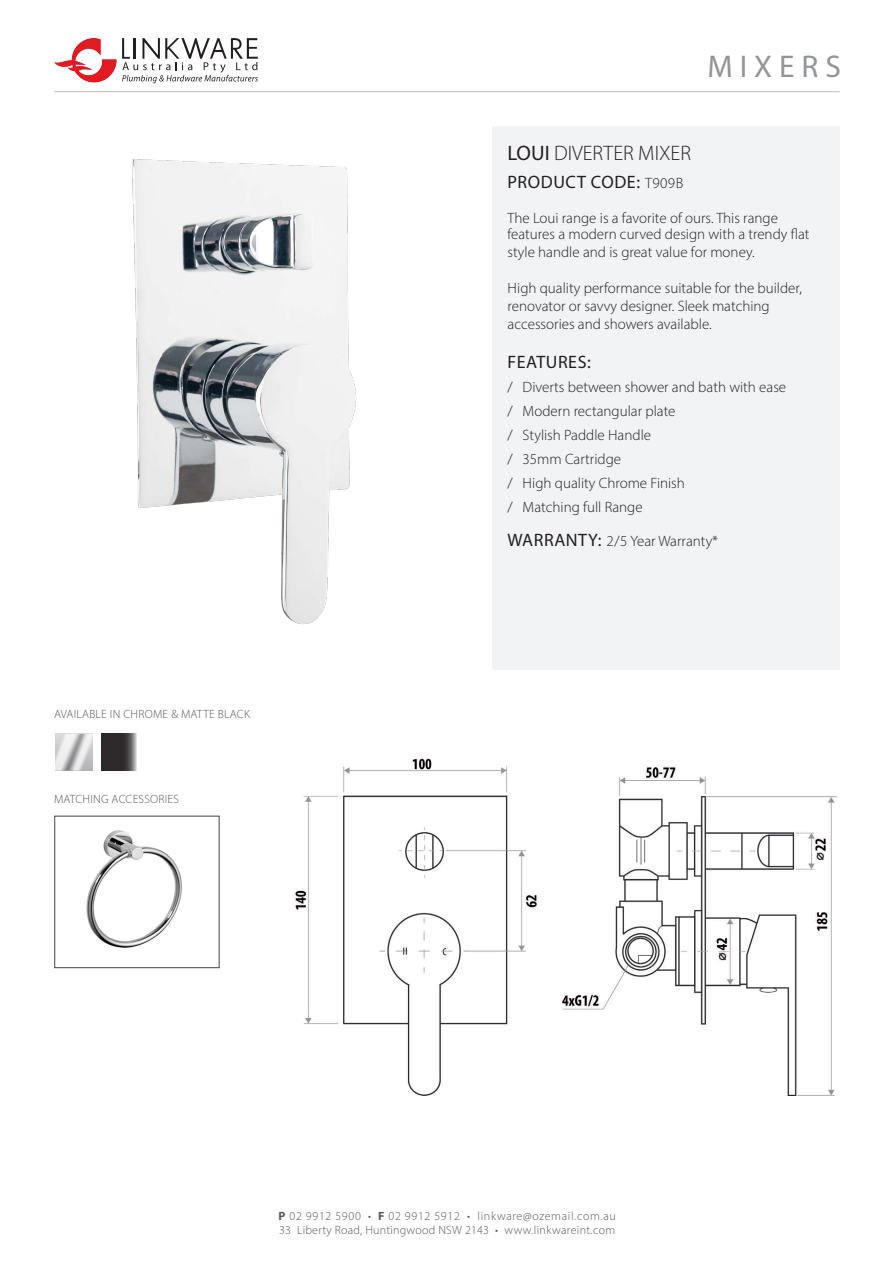
<style>
.page{position:relative;width:893px;height:1263px;background:#fff}
.page>*{position:absolute;margin:0;border:0;box-sizing:border-box;transform-origin:0 0}
.t1{font:31.5px "Myriad Pro";letter-spacing:.22em;color:#939598}
.t2{font:300 21px "Myriad Pro";color:#231f20}
.t3{font:18px "Myriad Pro";letter-spacing:.03em;color:#231f20}
.t4{font:300 15px/18px "Myriad Pro";color:#231f20}
.t5{font:300 12px "Myriad Pro";letter-spacing:.02em;color:#57585a}
.t6{font:300 12px "Myriad Pro";letter-spacing:.055em;color:#57585a}
.s1{font-weight:400}
.s2{font-weight:300;font-size:15px}
.s3{font-weight:400;font-size:18px}
.s4{font-weight:700}
</style>
<div class="page">
<hr style="left:54px;top:91px;width:786px;height:1px;background:#bcbdc0">
<svg style="left:54px;top:38px;width:62px;height:44px"></svg>
<svg style="left:122px;top:38px;width:136px;height:45px"></svg>
<div style="left:493px;top:126px;width:347px;height:543px;background:#f2f3f4"></div>
<img style="left:86px;top:830px;width:96px;height:118px">
<div style="left:54px;top:815px;width:166px;height:153px;border:1px solid #57585a"></div>
<svg style="left:55px;top:734px;width:38px;height:37px"></svg>
<svg style="left:101px;top:734px;width:36px;height:37px"></svg>
<img style="left:131px;top:159px;width:226px;height:466px">
<img style="left:293px;top:758px;width:544px;height:338px">
<p class="t5" style="left:54px;top:707px;width:197px">AVAILABLE IN CHROME &amp; MATTE BLACK</p>
<p class="t5" style="left:54px;top:791px;width:126px">MATCHING ACCESSORIES</p>
<p class="t1" style="left:707px;top:47px;width:135px">MIXERS</p>
<p class="t2" style="left:507px;top:141px;width:185px"><span class="s1">LOUI</span> DIVERTER MIXER</p>
<p class="t3" style="left:507px;top:171px;width:177px">PRODUCT CODE: <span class="s2">T909B</span></p>
<p class="t4" style="left:507px;top:210px;width:303px;line-height:16.5px">The Loui range is a favorite of ours. This range features a modern curved design with a trendy flat</p>
<p class="t4" style="left:507px;top:243px;width:249px">style handle and is great value for money.</p>
<p class="t4" style="left:507px;top:279px;width:296px">High quality performance suitable for the builder, renovator or savvy designer. Sleek matching accessories and showers available.</p>
<p class="t3" style="left:507px;top:351px;width:85px">FEATURES:</p>
<p class="t4" style="left:507px;top:378px;width:280px">/ Diverts between shower and bath with ease</p>
<p class="t4" style="left:507px;top:402px;width:169px">/ Modern rectangular plate</p>
<p class="t4" style="left:507px;top:426px;width:145px">/ Stylish Paddle Handle</p>
<p class="t4" style="left:507px;top:450px;width:115px">/ 35mm Cartridge</p>
<p class="t4" style="left:507px;top:474px;width:179px">/ High quality Chrome Finish</p>
<p class="t4" style="left:507px;top:498px;width:137px">/ Matching full Range</p>
<p class="t4" style="left:507px;top:532px;width:212px"><span class="s3">WARRANTY:</span> 2/5 Year Warranty*</p>
<p class="t6" style="left:279px;top:1209px;width:339px"><span class="s4">P</span> 02 9912 5900 • <span class="s4">F</span> 02 9912 5912 • linkware@ozemail.com.au</p>
<p class="t5" style="left:279px;top:1223px;width:338px">33 Liberty Road, Huntingwood NSW 2143 • www.linkwareint.com</p>
</div>
